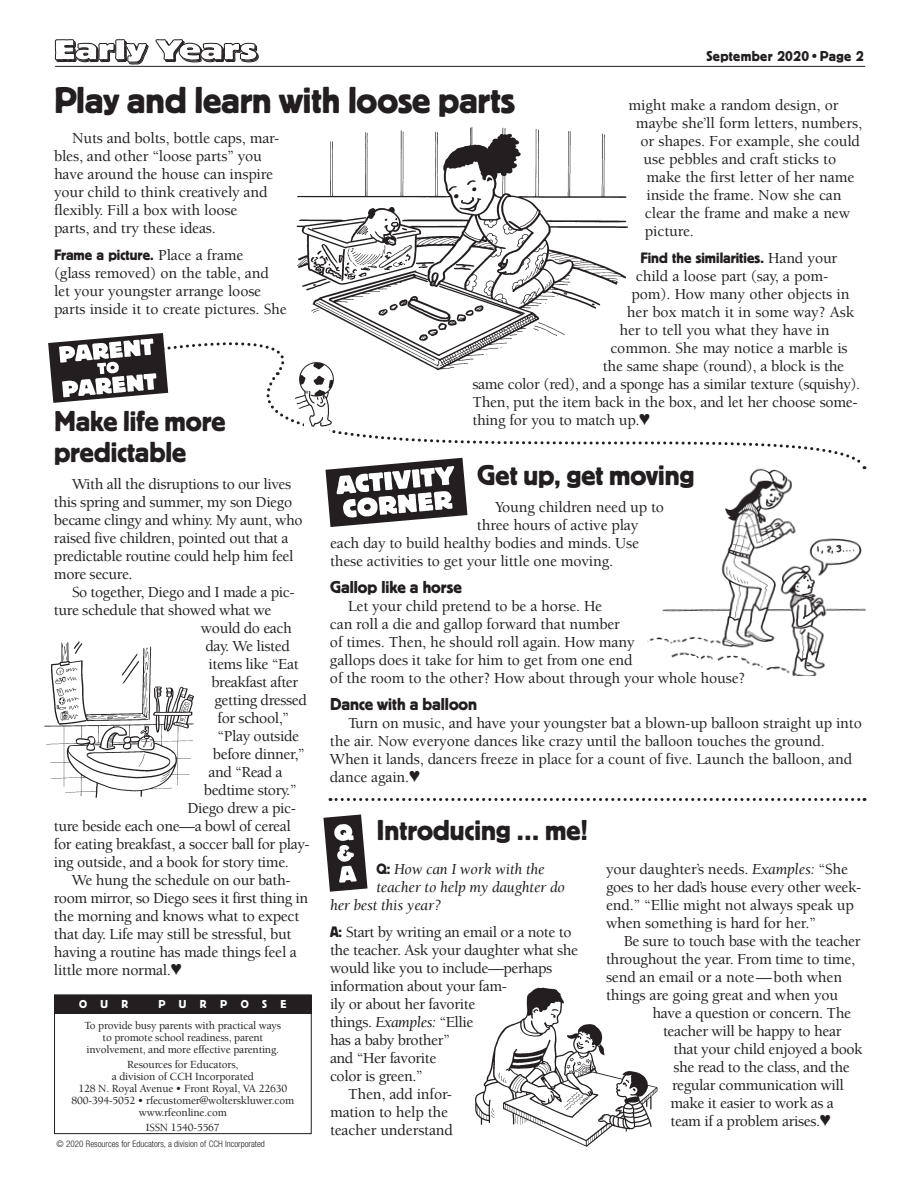
<style>
.page{position:relative;width:918px;height:1188px;background:#fff}
.page>*{position:absolute;margin:0;border:0;box-sizing:border-box;transform-origin:0 0}
.t1{font:39px "Platz";letter-spacing:-.005em;color:#231f20}
.t2{font:30px "Platz";color:#231f20}
.t3{font:700 29.7px "Platz";color:#fff;scale:1.24 1}
.t4{font:18px "Platz";color:#231f20}
.t5{font:500 15.75px/18px "Berkeley Std";letter-spacing:-.02em;color:#231f20}
.t6{font:italic 15.75px "Berkeley Std";letter-spacing:-.01em;color:#231f20}
.t7{font:15.75px "Platz";color:#231f20}
.t8{font:15px "Platz";letter-spacing:.025em;color:#231f20}
.t9{font:12px "Platz";letter-spacing:1.125em;color:#fff}
.t10{font:500 11.25px/12px "Berkeley Std";letter-spacing:-.015em;color:#231f20;text-align:center}
.t11{font:300 condensed 9px "Helvetica Neue";color:#231f20}
.s1{font-family:"Berkeley Std";font-weight:500}
.s2{font-family:"Platz";font-weight:400}
.s3{font-family:"Platz";font-style:normal}
.s4{font-weight:400;font-style:italic}
</style>
<div class="page">
<svg style="left:268px;top:403px;width:599px;height:72px"></svg>
<svg style="left:55px;top:39px;width:94px;height:26px"></svg>
<svg style="left:155px;top:39px;width:104px;height:24px"></svg>
<hr style="left:55px;top:66px;width:810px;height:1px;background:#231f20">
<div style="left:54px;top:995px;width:258px;height:18px;background:#231f20"></div>
<div style="left:54px;top:994px;width:258px;height:140px;border:1px solid #231f20"></div>
<svg style="left:330px;top:798px;width:535px;height:3px"></svg>
<svg style="left:323px;top:815px;width:45px;height:77px"></svg>
<svg style="left:326px;top:458px;width:141px;height:69px"></svg>
<svg style="left:48px;top:333px;width:237px;height:70px"></svg>
<img style="left:296px;top:127px;width:332px;height:244px">
<img style="left:44px;top:641px;width:150px;height:157px">
<img style="left:475px;top:987px;width:183px;height:159px">
<div style="left:304px;top:419px;width:25px;height:17px;background:#fff"></div>
<img style="left:292px;top:358px;width:45px;height:71px">
<img style="left:648px;top:463px;width:218px;height:213px">
<h3 class="t3" style="left:54px;top:33px;width:165px">Early Years</h3>
<h1 class="t8" style="left:706px;top:48px;width:159px">September 2020•Page 2</h1>
<h2 class="t1" style="left:54px;top:79px;width:463px">Play and learn with loose parts</h2>
<p class="t5" style="left:628px;top:96px;width:212px">might make a random design, or</p>
<p class="t5" style="left:636px;top:114px;width:228px">maybe she’ll form letters, numbers,</p>
<p class="t5" style="left:641px;top:132px;width:221px">or shapes. For example, she could</p>
<p class="t5" style="left:643px;top:150px;width:194px">use pebbles and craft sticks to</p>
<p class="t5" style="left:646px;top:168px;width:209px">make the first letter of her name</p>
<p class="t5" style="left:646px;top:186px;width:197px">inside the frame. Now she can</p>
<p class="t5" style="left:645px;top:204px;width:207px">clear the frame and make a new</p>
<p class="t5" style="left:645px;top:222px;width:51px">picture.</p>
<p class="t7" style="left:640px;top:249px;width:198px">Find the similarities. <span class="s1">Hand your</span></p>
<p class="t5" style="left:636px;top:267px;width:194px">child a loose part (say, a pom-</p>
<p class="t5" style="left:631px;top:285px;width:220px">pom). How many other objects in</p>
<p class="t5" style="left:627px;top:303px;width:229px">her box match it in some way? Ask</p>
<p class="t5" style="left:619px;top:321px;width:212px">her to tell you what they have in</p>
<p class="t5" style="left:610px;top:339px;width:239px">common. She may notice a marble is</p>
<p class="t5" style="left:603px;top:357px;width:243px">the same shape (round), a block is the</p>
<p class="t5" style="left:472px;top:375px;width:389px">same color (red), and a sponge has a similar texture (squishy).</p>
<p class="t5" style="left:472px;top:393px;width:387px">Then, put the item back in the box, and let her choose some-</p>
<p class="t5" style="left:54px;top:129px;width:227px;text-indent:18px">Nuts and bolts, bottle caps, mar&shy;bles, and other “loose parts” you have around the house can inspire your child to think creatively and flexibly. Fill a box with loose<br>parts, and try these ideas.</p>
<p class="t5" style="left:54px;top:246px;width:234px"><span class="s2">Frame a picture.</span> Place a frame<br>(glass removed) on the table, and let your youngster arrange loose parts inside it to create pictures. She</p>
<h2 class="t2" style="left:54px;top:405px;width:173px">Make life more</h2>
<p class="t5" style="left:472px;top:411px;width:179px">thing for you to match up.♥</p>
<h2 class="t2" style="left:54px;top:436px;width:134px">predictable</h2>
<p class="t5" style="left:72px;top:476px;width:221px">With all the disruptions to our lives</p>
<p class="t5" style="left:54px;top:494px;width:240px">this spring and summer, my son Diego</p>
<p class="t5" style="left:54px;top:512px;width:250px">became clingy and whiny. My aunt, who</p>
<p class="t5" style="left:54px;top:530px;width:236px">raised five children, pointed out that a</p>
<p class="t5" style="left:54px;top:548px;width:241px">predictable routine could help him feel</p>
<p class="t5" style="left:54px;top:566px;width:80px">more secure.</p>
<p class="t5" style="left:72px;top:584px;width:224px">So together, Diego and I made a pic-</p>
<p class="t5" style="left:54px;top:602px;width:219px">ture schedule that showed what we</p>
<p class="t5" style="left:201px;top:620px;width:92px">would do each</p>
<p class="t5" style="left:205px;top:638px;width:86px">day. We listed</p>
<p class="t5" style="left:208px;top:656px;width:92px">items like “Eat</p>
<p class="t5" style="left:211px;top:674px;width:88px">breakfast after</p>
<p class="t5" style="left:214px;top:692px;width:94px">getting dressed</p>
<p class="t5" style="left:217px;top:710px;width:73px">for school,”</p>
<p class="t5" style="left:217px;top:728px;width:83px">“Play outside</p>
<p class="t5" style="left:213px;top:746px;width:93px">before dinner,”</p>
<p class="t5" style="left:208px;top:764px;width:76px">and “Read a</p>
<p class="t5" style="left:204px;top:782px;width:94px">bedtime story.”</p>
<p class="t5" style="left:187px;top:800px;width:110px">Diego drew a pic-</p>
<p class="t5" style="left:54px;top:818px;width:238px">ture beside each one—a bowl of cereal</p>
<p class="t5" style="left:54px;top:836px;width:257px">for eating breakfast, a soccer ball for play-</p>
<p class="t5" style="left:54px;top:854px;width:237px">ing outside, and a book for story time.</p>
<p class="t5" style="left:72px;top:872px;width:220px">We hung the schedule on our bath-</p>
<p class="t5" style="left:54px;top:890px;width:256px">room mirror, so Diego sees it first thing in</p>
<p class="t5" style="left:54px;top:908px;width:247px">the morning and knows what to expect</p>
<p class="t5" style="left:54px;top:926px;width:239px">that day. Life may still be stressful, but</p>
<p class="t5" style="left:54px;top:944px;width:244px">having a routine has made things feel a</p>
<p class="t5" style="left:54px;top:962px;width:129px">little more normal.♥</p>
<h2 class="t2" style="left:477px;top:459px;width:219px">Get up, get moving</h2>
<p class="t5" style="left:495px;top:498px;width:171px">Young children need up to</p>
<p class="t5" style="left:477px;top:516px;width:163px">three hours of active play</p>
<p class="t5" style="left:330px;top:534px;width:311px">each day to build healthy bodies and minds. Use</p>
<p class="t5" style="left:330px;top:552px;width:285px">these activities to get your little one moving.</p>
<p class="t4" style="left:330px;top:577px;width:133px">Gallop like a horse</p>
<p class="t5" style="left:330px;top:597px;width:417px;text-indent:18px">Let your child pretend to be a horse. He<br>can roll a die and gallop forward that number<br>of times. Then, he should roll again. How many<br>gallops does it take for him to get from one end<br>of the room to the other? How about through your whole house?</p>
<p class="t4" style="left:330px;top:694px;width:149px">Dance with a balloon</p>
<p class="t5" style="left:330px;top:714px;width:533px;text-indent:18px">Turn on music, and have your youngster bat a blown-up balloon straight up into the air. Now everyone dances like crazy until the balloon touches the ground.<br>When it lands, dancers freeze in place for a count of five. Launch the balloon, and dance again.♥</p>
<h2 class="t2" style="left:376px;top:814px;width:213px">Introducing … me!</h2>
<p class="t6" style="left:376px;top:860px;width:170px"><span class="s3">Q:</span> How can I work with the</p>
<p class="t6" style="left:376px;top:878px;width:190px">teacher to help my daughter do</p>
<p class="t6" style="left:330px;top:896px;width:113px">her best this year?</p>
<p class="t5" style="left:330px;top:923px;width:243px"><span class="s2">A:</span> Start by writing an email or a note to</p>
<p class="t5" style="left:330px;top:941px;width:250px">the teacher. Ask your daughter what she</p>
<p class="t5" style="left:330px;top:959px;width:224px">would like you to include—perhaps</p>
<p class="t5" style="left:330px;top:977px;width:179px">information about your fam-</p>
<p class="t5" style="left:330px;top:995px;width:147px">ily or about her favorite</p>
<p class="t5" style="left:330px;top:1013px;width:145px">things. <span class="s4">Examples:</span> “Ellie</p>
<p class="t5" style="left:330px;top:1031px;width:122px">has a baby brother”</p>
<p class="t5" style="left:330px;top:1049px;width:108px">and “Her favorite</p>
<p class="t5" style="left:330px;top:1067px;width:94px">color is green.”</p>
<p class="t5" style="left:348px;top:1085px;width:106px">Then, add infor-</p>
<p class="t5" style="left:330px;top:1103px;width:120px">mation to help the</p>
<p class="t5" style="left:330px;top:1121px;width:125px">teacher understand</p>
<p class="t5" style="left:606px;top:860px;width:243px">your daughter’s needs. <span class="s4">Examples:</span> “She</p>
<p class="t5" style="left:606px;top:878px;width:257px">goes to her dad’s house every other week-</p>
<p class="t5" style="left:606px;top:896px;width:249px">end.” “Ellie might not always speak up</p>
<p class="t5" style="left:606px;top:914px;width:212px">when something is hard for her.”</p>
<p class="t5" style="left:624px;top:932px;width:238px">Be sure to touch base with the teacher</p>
<p class="t5" style="left:606px;top:950px;width:251px">throughout the year. From time to time,</p>
<p class="t5" style="left:606px;top:968px;width:238px">send an email or a note—both when</p>
<p class="t5" style="left:606px;top:986px;width:234px">things are going great and when you</p>
<p class="t5" style="left:653px;top:1004px;width:200px">have a question or concern. The</p>
<p class="t5" style="left:663px;top:1022px;width:180px">teacher will be happy to hear</p>
<p class="t5" style="left:674px;top:1040px;width:191px">that your child enjoyed a book</p>
<p class="t5" style="left:674px;top:1058px;width:178px">she read to the class, and the</p>
<p class="t5" style="left:672px;top:1076px;width:173px">regular communication will</p>
<p class="t5" style="left:671px;top:1094px;width:165px">make it easier to work as a</p>
<p class="t5" style="left:671px;top:1112px;width:162px">team if a problem arises.♥</p>
<h3 class="t9" style="left:79px;top:998px;width:51px">OUR</h3>
<h3 class="t9" style="left:158px;top:998px;width:130px">PURPOSE</h3>
<p class="t10" style="left:85px;top:1019px;width:198px">To provide busy parents with practical ways to promote school readiness, parent involvement, and more effective parenting.</p>
<p class="t10" style="left:71px;top:1058px;width:224px">Resources for Educators,<br>a division of CCH Incorporated<br>128 N. Royal Avenue • Front Royal, VA 22630<br>800-394-5052 • rfecustomer@wolterskluwer.com www.rfeonline.com</p>
<p class="t10" style="left:146px;top:1121px;width:75px">ISSN 1540-5567</p>
<p class="t11" style="left:57px;top:1139px;width:210px">© 2020 Resources for Educators, a division of CCH Incorporated</p>
</div>
